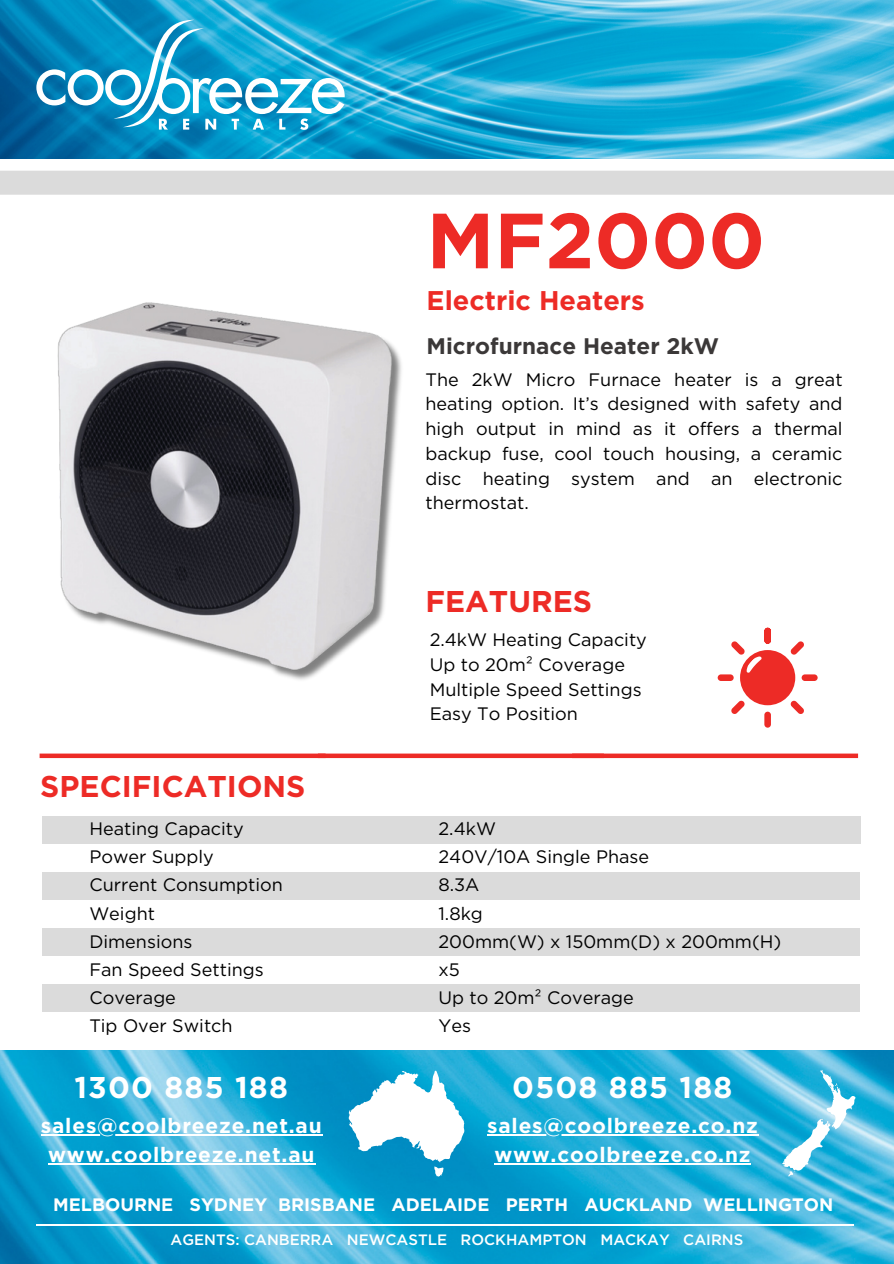
<style>
.page{position:relative;width:894px;height:1264px;background:#fff}
.page>*{position:absolute;margin:0;border:0;box-sizing:border-box;transform-origin:0 0}
.t1{font:700 78px "Gotham";color:#ed2b26}
.t2{font:700 30px "Gotham";color:#ed2b26}
.t3{font:700 30px "Gotham";letter-spacing:.04em;color:#fff}
.t4{font:700 27px "Gotham";color:#ed2b26}
.t5{font:700 22.5px "Gotham";color:#3b3838}
.t6{font:700 20.85px "Gotham";letter-spacing:.04em;color:#fff}
.t7{font:18px/24.8px "Gotham";color:#000;text-align:justify}
.t8{font:700 18px "Gotham";color:#fff}
.t9{font:500 15px "Gotham";color:#fff}
</style>
<div class="page">
<img style="left:0;top:0;width:893px;height:158px">
<div style="left:40px;top:753px;width:285px;height:5px;background:#ed2b26"></div>
<div style="left:572px;top:753px;width:285px;height:5px;background:#ed2b26"></div>
<div style="left:318px;top:753px;width:285px;height:5px;background:#ed2b26"></div>
<div style="left:0;top:171px;width:893px;height:23px;background:#dbdbdb"></div>
<svg style="left:717px;top:627px;width:100px;height:100px"></svg>
<img style="left:0;top:1050px;width:893px;height:213px">
<hr style="left:41px;top:1133px;width:281px;height:2px;background:#fff">
<hr style="left:48px;top:1163px;width:267px;height:1px;background:#fff">
<hr style="left:487px;top:1133px;width:271px;height:2px;background:#fff">
<hr style="left:494px;top:1163px;width:257px;height:1px;background:#fff">
<svg style="left:347px;top:1069px;width:117px;height:108px"></svg>
<svg style="left:780px;top:1069px;width:75px;height:108px"></svg>
<hr style="left:36px;top:1224px;width:357px;height:1px;background:#fff">
<hr style="left:348px;top:1224px;width:356px;height:1px;background:#fff">
<hr style="left:497px;top:1224px;width:356px;height:1px;background:#fff">
<div style="left:43px;top:983px;width:817px;height:28px;background:#dbdbdb"></div>
<div style="left:43px;top:927px;width:817px;height:28px;background:#dbdbdb"></div>
<div style="left:43px;top:872px;width:817px;height:27px;background:#dbdbdb"></div>
<div style="left:42px;top:816px;width:818px;height:28px;background:#dbdbdb"></div>
<img style="left:57px;top:302px;width:345px;height:378px">
<svg style="left:36px;top:20px;width:309px;height:110px"></svg>
<p class="t1" style="left:426px;top:206px;width:340px">MF2000</p>
<p class="t4" style="left:426px;top:289px;width:220px">Electric Heaters</p>
<p class="t5" style="left:426px;top:335px;width:294px">Microfurnace Heater 2kW</p>
<p class="t7" style="left:425px;top:367px;width:418px">The 2kW Micro Furnace heater is a great heating option. It’s designed with safety and high output in mind as it offers a thermal backup fuse, cool touch housing, a ceramic disc heating system and an electronic thermostat.</p>
<p class="t2" style="left:425px;top:587px;width:168px">FEATURES</p>
<p class="t2" style="left:40px;top:772px;width:266px">SPECIFICATIONS</p>
<p class="t7" style="left:89px;top:816px;width:156px">Heating Capacity</p>
<p class="t7" style="left:89px;top:844px;width:126px">Power Supply</p>
<p class="t7" style="left:89px;top:872px;width:195px">Current Consumption</p>
<p class="t7" style="left:89px;top:900px;width:67px">Weight</p>
<p class="t7" style="left:89px;top:928px;width:104px">Dimensions</p>
<p class="t7" style="left:89px;top:957px;width:176px">Fan Speed Settings</p>
<p class="t7" style="left:89px;top:985px;width:88px">Coverage</p>
<p class="t7" style="left:89px;top:1013px;width:145px">Tip Over Switch</p>
<p class="t3" style="left:74px;top:1073px;width:215px">1300 885 188</p>
<p class="t6" style="left:41px;top:1116px;width:282px">sales@coolbreeze.net.au</p>
<p class="t6" style="left:48px;top:1145px;width:268px">www.coolbreeze.net.au</p>
<p class="t7" style="left:429px;top:627px;width:219px">2.4kW Heating Capacity</p>
<p class="t7" style="left:429px;top:652px;width:197px">Up to 20m² Coverage</p>
<p class="t7" style="left:429px;top:677px;width:213px">Multiple Speed Settings</p>
<p class="t7" style="left:429px;top:701px;width:150px">Easy To Position</p>
<p class="t7" style="left:438px;top:816px;width:59px">2.4kW</p>
<p class="t7" style="left:438px;top:844px;width:212px">240V/10A Single Phase</p>
<p class="t7" style="left:438px;top:872px;width:42px">8.3A</p>
<p class="t7" style="left:438px;top:900px;width:46px">1.8kg</p>
<p class="t7" style="left:438px;top:928px;width:344px">200mm(W) x 150mm(D) x 200mm(H)</p>
<p class="t7" style="left:438px;top:957px;width:23px">x5</p>
<p class="t7" style="left:438px;top:985px;width:197px">Up to 20m² Coverage</p>
<p class="t7" style="left:438px;top:1013px;width:34px">Yes</p>
<p class="t3" style="left:512px;top:1073px;width:221px">0508 885 188</p>
<p class="t6" style="left:487px;top:1116px;width:272px">sales@coolbreeze.co.nz</p>
<p class="t6" style="left:494px;top:1145px;width:257px">www.coolbreeze.co.nz</p>
<p class="t8" style="left:53px;top:1196px;width:781px">MELBOURNE SYDNEY BRISBANE ADELAIDE PERTH AUCKLAND WELLINGTON</p>
<p class="t9" style="left:170px;top:1231px;width:574px">AGENTS: CANBERRA NEWCASTLE ROCKHAMPTON MACKAY CAIRNS</p>
</div>
